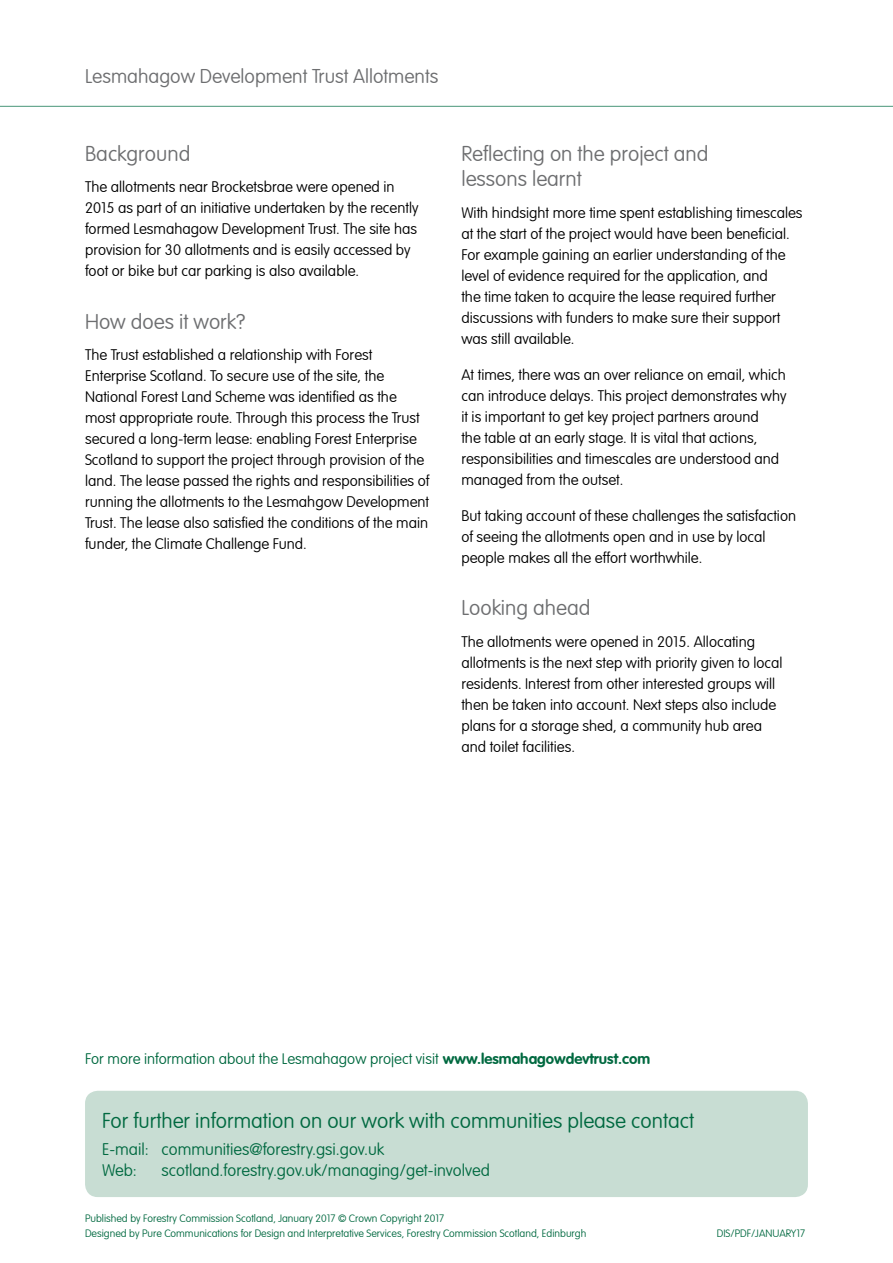
<style>
.page{position:relative;width:893px;height:1263px;background:#fff}
.page>*{position:absolute;margin:0;border:0;box-sizing:border-box;transform-origin:0 0}
.t1{font:100 21px/25.5px "VAG Rounded Std";color:#6d6e70}
.t2{font:100 21px "VAG Rounded Std";color:#006940}
.t3{font:100 19.5px "VAG Rounded Std";color:#6d6e70}
.t4{font:100 16.5px/21px "VAG Rounded Std";color:#006940}
.t5{font:100 15px/21px "VAG Rounded Std";color:#000}
.t6{font:100 15px "VAG Rounded Std";color:#006940}
.t7{font:100 10.5px/15px "VAG Rounded Std";color:#006940}
.s1{font-family:"VAG Rounded";font-weight:700}
</style>
<div class="page">
<div style="left:85px;top:1091px;width:723px;height:106px;background:#c8ddd3;border-radius:13px"></div>
<hr style="left:0;top:106px;width:893px;height:1px;background:#499679">
<h2 class="t3" style="left:85px;top:65px;width:355px">Lesmahagow Development Trust Allotments</h2>
<h1 class="t1" style="left:85px;top:141px;width:107px">Background</h1>
<p class="t5" style="left:85px;top:177px;width:335px">The allotments near Brocketsbrae were opened in 2015 as part of an initiative undertaken by the recently formed Lesmahagow Development Trust. The site has provision for 30 allotments and is easily accessed by foot or bike but car parking is also available.</p>
<h1 class="t1" style="left:85px;top:309px;width:162px">How does it work?</h1>
<p class="t5" style="left:85px;top:345px;width:346px">The Trust established a relationship with Forest Enterprise Scotland. To secure use of the site, the National Forest Land Scheme was identified as the most appropriate route. Through this process the Trust secured a long-term lease: enabling Forest Enterprise Scotland to support the project through provision of the land. The lease passed the rights and responsibilities of running the allotments to the Lesmahgow Development Trust. The lease also satisfied the conditions of the main funder, the Climate Challenge Fund.</p>
<h1 class="t1" style="left:461px;top:141px;width:249px">Reflecting on the project and lessons learnt</h1>
<p class="t5" style="left:461px;top:202px;width:343px">With hindsight more time spent establishing timescales at the start of the project would have been beneficial.<br>For example gaining an earlier understanding of the level of evidence required for the application, and<br>the time taken to acquire the lease required further discussions with funders to make sure their support was still available.</p>
<p class="t5" style="left:461px;top:364px;width:327px">At times, there was an over reliance on email, which can introduce delays. This project demonstrates why it is important to get key project partners around<br>the table at an early stage. It is vital that actions, responsibilities and timescales are understood and managed from the outset.</p>
<p class="t5" style="left:461px;top:505px;width:336px">But taking account of these challenges the satisfaction of seeing the allotments open and in use by local people makes all the effort worthwhile.</p>
<h1 class="t1" style="left:461px;top:596px;width:131px">Looking ahead</h1>
<p class="t5" style="left:461px;top:631px;width:323px">The allotments were opened in 2015. Allocating allotments is the next step with priority given to local residents. Interest from other interested groups will then be taken into account. Next steps also include plans for a storage shed, a community hub area and toilet facilities.</p>
<p class="t6" style="left:85px;top:1050px;width:567px">For more information about the Lesmahagow project visit <span class="s1">www.lesmahagowdevtrust.com</span></p>
<h1 class="t2" style="left:102px;top:1108px;width:594px">For further information on our work with communities please contact</h1>
<p class="t4" style="left:102px;top:1139px;width:284px">E-mail: communities@forestry.gsi.gov.uk<br>Web:</p>
<p class="t4" style="left:162px;top:1160px;width:330px">scotland.forestry.gov.uk/managing/get-involved</p>
<p class="t7" style="left:85px;top:1211px;width:503px">Published by Forestry Commission Scotland, January 2017 © Crown Copyright 2017<br>Designed by Pure Communications for Design and Interpretative Services, Forestry Commission Scotland, Edinburgh</p>
<p class="t7" style="left:717px;top:1226px;width:90px">DIS/PDF/JANUARY17</p>
</div>
